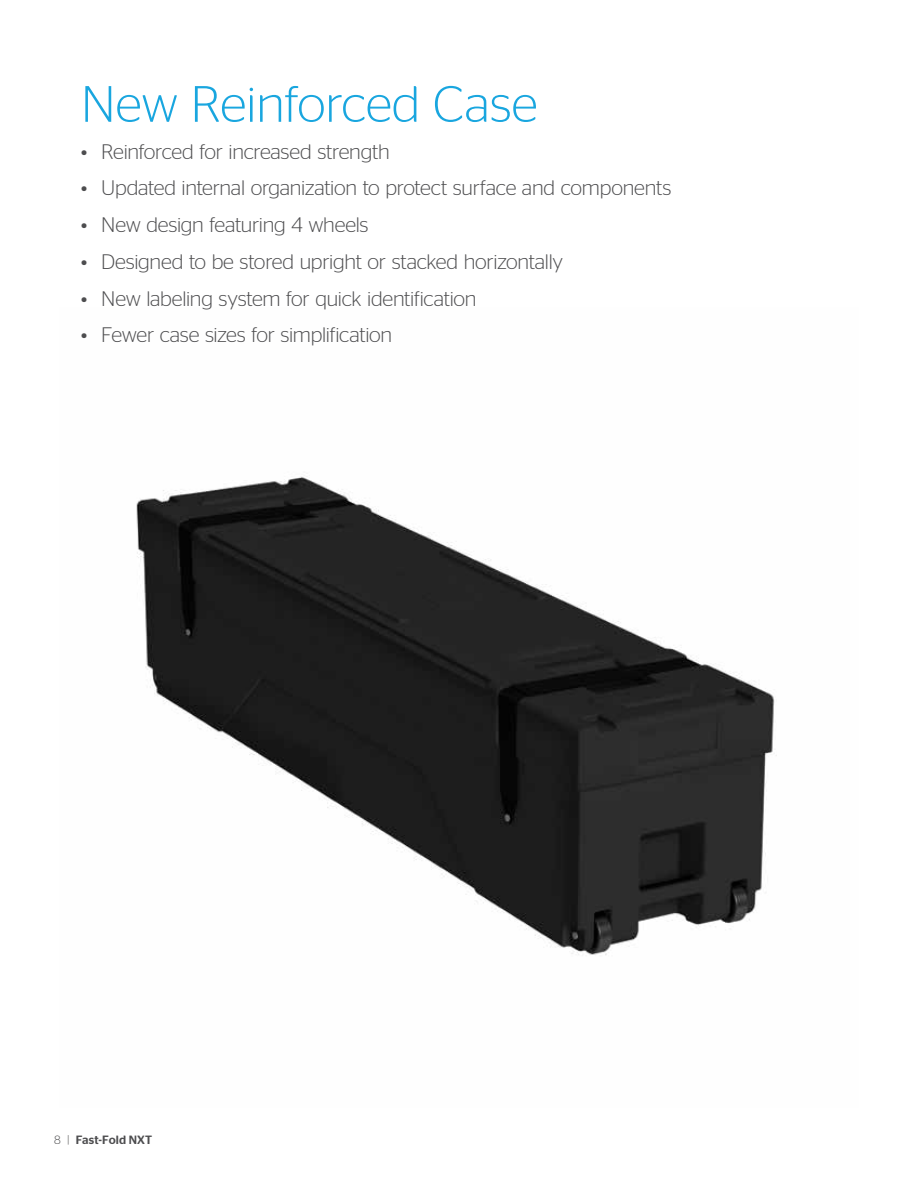
<style>
.page{position:relative;width:918px;height:1188px;background:#fff}
.page>*{position:absolute;margin:0;border:0;box-sizing:border-box;transform-origin:0 0}
.t1{font:300 51px "Stag Sans";color:#19a6df}
.t2{font:300 21px "Stag Sans";letter-spacing:-.015em;color:#4d4d4f}
.t3{font:500 12px "Stag Sans";letter-spacing:.005em;color:#4d4d4f}
.s1{font-weight:300}
</style>
<div class="page">
<img style="left:136px;top:476px;width:641px;height:479px">
<h1 class="t1" style="left:81px;top:76px;width:458px">New Reinforced Case</h1>
<p class="t2" style="left:81px;top:140px;width:310px">• Reinforced for increased strength</p>
<p class="t2" style="left:81px;top:176px;width:592px">• Updated internal organization to protect surface and components</p>
<p class="t2" style="left:81px;top:213px;width:289px">• New design featuring 4 wheels</p>
<p class="t2" style="left:81px;top:250px;width:484px">• Designed to be stored upright or stacked horizontally</p>
<p class="t2" style="left:81px;top:287px;width:397px">• New labeling system for quick identification</p>
<p class="t2" style="left:81px;top:323px;width:313px">• Fewer case sizes for simplification</p>
<p class="t3" style="left:54px;top:1132px;width:100px"><span class="s1">8 |</span> Fast-Fold NXT</p>
</div>
